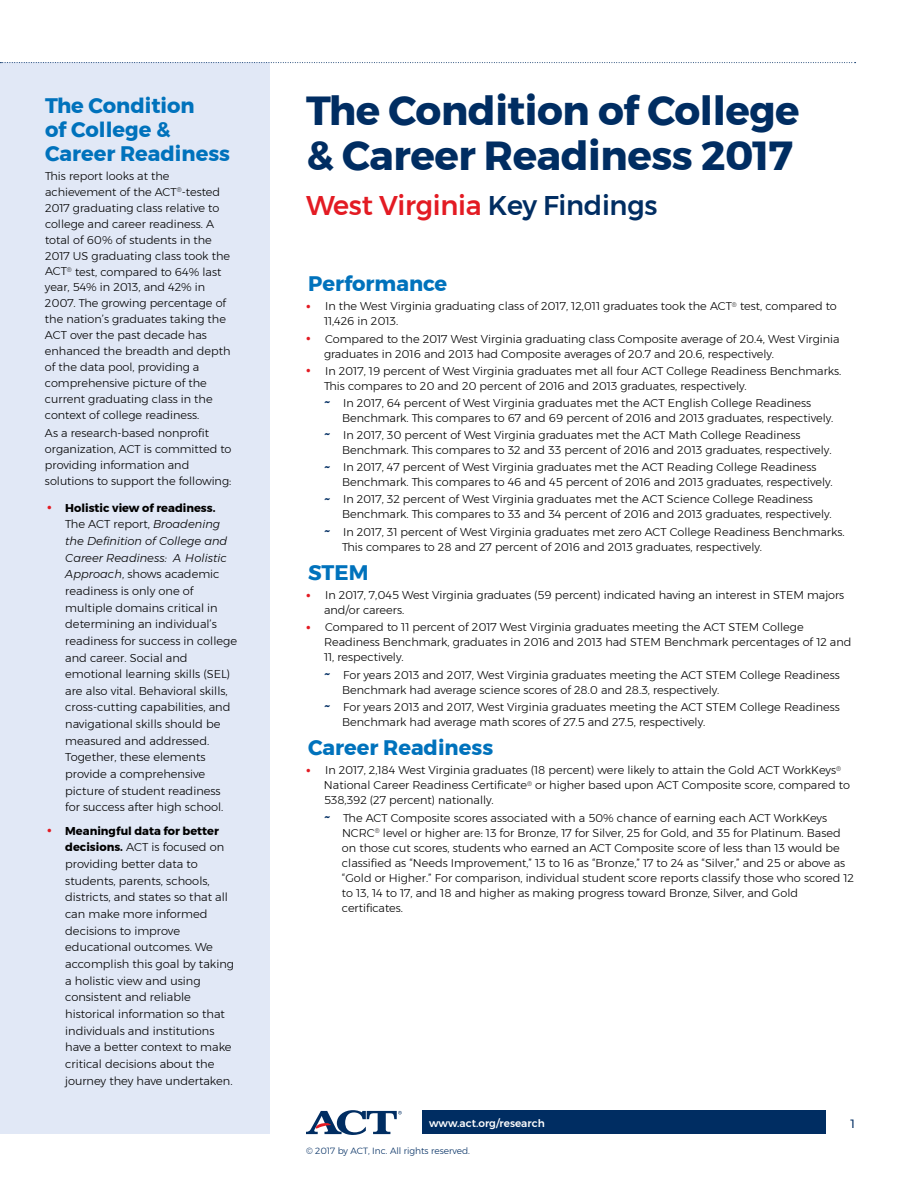
<style>
.page{position:relative;width:918px;height:1188px;background:#fff}
.page>*{position:absolute;margin:0;border:0;box-sizing:border-box;transform-origin:0 0}
.t1{font:700 40.5px/45px "Montserrat";letter-spacing:-.01em;color:#002d62}
.t2{font:500 27px "Montserrat";letter-spacing:-.01em;color:#e31b23}
.t3{font:700 21px/24px "Montserrat";color:#0072bc}
.t4{font:12px "Montserrat";color:#002d62}
.t5{font:300 11.4px/16.6px "Montserrat";color:#000}
.t6{font:300 11.25px/15px "Montserrat";color:#000}
.t7{font:500 10.5px "Montserrat";color:#fff}
.t8{font:300 9px "Montserrat";color:#002d62}
.s1{font-family:"Tiempos Text";font-weight:600;color:#e31b23}
.s2{font-weight:700}
.s3{font-style:italic}
.s4{color:#002d62}
.s5{font-family:"Tiempos Text";font-weight:600;color:#002d62}
</style>
<div class="page">
<div style="left:0;top:63px;width:270px;height:1071px;background:#e1e8f6"></div>
<div style="left:422px;top:1110px;width:404px;height:24px;background:#002d62"></div>
<svg style="left:306px;top:1110px;width:96px;height:25px"></svg>
<svg style="left:0;top:62px;width:856px;height:1px"></svg>
<h3 class="t3" style="left:45px;top:94px;width:187px">The Condition<br>of College &amp;<br>Career Readiness</h3>
<p class="t6" style="left:45px;top:168px;width:187px;line-height:15.9px">This report looks at the achievement of the ACT<sup>®</sup>-tested<br>2017 graduating class relative to college and career readiness. A total of 60% of students in the<br>2017 US graduating class took the<br>ACT<sup>®</sup> test, compared to 64% last year, 54% in 2013, and 42% in<br>2007. The growing percentage of the nation’s graduates taking the<br>ACT over the past decade has enhanced the breadth and depth of the data pool, providing a comprehensive picture of the current graduating class in the context of college readiness.</p>
<p class="t6" style="left:45px;top:425px;width:188px;line-height:15.9px">As a research-based nonprofit organization, ACT is committed to providing information and solutions to support the following:</p>
<p class="t5" style="left:65px;top:499px;width:173px;text-indent:-18px"><span class="s1">•</span> <span class="s2">Holistic view of readiness.<br></span>The ACT report, <span class="s3">Broadening the Definition of College and<br>Career Readiness: A Holistic<br>Approach</span>, shows academic readiness is only one of multiple domains critical in determining an individual’s readiness for success in college and career. Social and emotional learning skills (SEL) are also vital. Behavioral skills, cross-cutting capabilities, and navigational skills should be measured and addressed.<br>Together, these elements provide a comprehensive picture of student readiness for success after high school.</p>
<p class="t5" style="left:65px;top:822px;width:170px;text-indent:-18px"><span class="s1">•</span> <span class="s2">Meaningful data for better decisions.</span> ACT is focused on providing better data to students, parents, schools, districts, and states so that all can make more informed decisions to improve educational outcomes. We accomplish this goal by taking a holistic view and using consistent and reliable historical information so that individuals and institutions have a better context to make critical decisions about the journey they have undertaken.</p>
<h1 class="t1" style="left:306px;top:88px;width:495px">The Condition of College &amp; Career Readiness 2017</h1>
<h2 class="t2" style="left:306px;top:184px;width:353px">West Virginia <span class="s4">Key Findings</span></h2>
<h3 class="t3" style="left:308px;top:272px;width:141px">Performance</h3>
<p class="t6" style="left:324px;top:299px;width:514px;text-indent:-18px"><span class="s1">•</span> In the West Virginia graduating class of 2017, 12,011 graduates took the ACT<sup>®</sup> test, compared to<br>11,426 in 2013.</p>
<p class="t6" style="left:324px;top:331px;width:517px;text-indent:-18px"><span class="s1">•</span> Compared to the 2017 West Virginia graduating class Composite average of 20.4, West Virginia graduates in 2016 and 2013 had Composite averages of 20.7 and 20.6, respectively.</p>
<p class="t6" style="left:324px;top:363px;width:519px;text-indent:-18px"><span class="s1">•</span> In 2017, 19 percent of West Virginia graduates met all four ACT College Readiness Benchmarks.<br>This compares to 20 and 20 percent of 2016 and 2013 graduates, respectively.</p>
<p class="t6" style="left:342px;top:395px;width:493px;text-indent:-18px"><span class="s5">~</span> In 2017, 64 percent of West Virginia graduates met the ACT English College Readiness<br>Benchmark. This compares to 67 and 69 percent of 2016 and 2013 graduates, respectively.</p>
<p class="t6" style="left:342px;top:427px;width:491px;text-indent:-18px"><span class="s5">~</span> In 2017, 30 percent of West Virginia graduates met the ACT Math College Readiness<br>Benchmark. This compares to 32 and 33 percent of 2016 and 2013 graduates, respectively.</p>
<p class="t6" style="left:342px;top:460px;width:492px;text-indent:-18px"><span class="s5">~</span> In 2017, 47 percent of West Virginia graduates met the ACT Reading College Readiness<br>Benchmark. This compares to 46 and 45 percent of 2016 and 2013 graduates, respectively.</p>
<p class="t6" style="left:342px;top:492px;width:491px;text-indent:-18px"><span class="s5">~</span> In 2017, 32 percent of West Virginia graduates met the ACT Science College Readiness<br>Benchmark. This compares to 33 and 34 percent of 2016 and 2013 graduates, respectively.</p>
<p class="t6" style="left:342px;top:524px;width:504px;text-indent:-18px"><span class="s5">~</span> In 2017, 31 percent of West Virginia graduates met zero ACT College Readiness Benchmarks.<br>This compares to 28 and 27 percent of 2016 and 2013 graduates, respectively.</p>
<h3 class="t3" style="left:308px;top:561px;width:62px">STEM</h3>
<p class="t6" style="left:324px;top:588px;width:522px;text-indent:-18px"><span class="s1">•</span> In 2017, 7,045 West Virginia graduates (59 percent) indicated having an interest in STEM majors and/or careers.</p>
<p class="t6" style="left:324px;top:620px;width:529px;text-indent:-18px"><span class="s1">•</span> Compared to 11 percent of 2017 West Virginia graduates meeting the ACT STEM College<br>Readiness Benchmark, graduates in 2016 and 2013 had STEM Benchmark percentages of 12 and<br>11, respectively.</p>
<p class="t6" style="left:342px;top:667px;width:499px;text-indent:-18px"><span class="s5">~</span> For years 2013 and 2017, West Virginia graduates meeting the ACT STEM College Readiness<br>Benchmark had average science scores of 28.0 and 28.3, respectively.</p>
<p class="t6" style="left:342px;top:699px;width:499px;text-indent:-18px"><span class="s5">~</span> For years 2013 and 2017, West Virginia graduates meeting the ACT STEM College Readiness<br>Benchmark had average math scores of 27.5 and 27.5, respectively.</p>
<h3 class="t3" style="left:308px;top:736px;width:187px">Career Readiness</h3>
<p class="t6" style="left:324px;top:763px;width:528px;text-indent:-18px"><span class="s1">•</span> In 2017, 2,184 West Virginia graduates (18 percent) were likely to attain the Gold ACT WorkKeys<sup>®<br></sup>National Career Readiness Certificate<sup>®</sup> or higher based upon ACT Composite score, compared to<br>538,392 (27 percent) nationally.</p>
<p class="t6" style="left:342px;top:810px;width:513px;text-indent:-18px"><span class="s5">~</span> The ACT Composite scores associated with a 50% chance of earning each ACT WorkKeys NCRC<sup>®</sup> level or higher are: 13 for Bronze, 17 for Silver, 25 for Gold, and 35 for Platinum. Based on those cut scores, students who earned an ACT Composite score of less than 13 would be classified as “Needs Improvement,” 13 to 16 as “Bronze,” 17 to 24 as “Silver,” and 25 or above as “Gold or Higher.” For comparison, individual student score reports classify those who scored 12 to 13, 14 to 17, and 18 and higher as making progress toward Bronze, Silver, and Gold certificates.</p>
<p class="t7" style="left:429px;top:1115px;width:117px">www.act.org/research</p>
<p class="t8" style="left:306px;top:1144px;width:166px">© 2017 by ACT, Inc. All rights reserved.</p>
<p class="t4" style="left:851px;top:1115px;width:6px">1</p>
</div>
